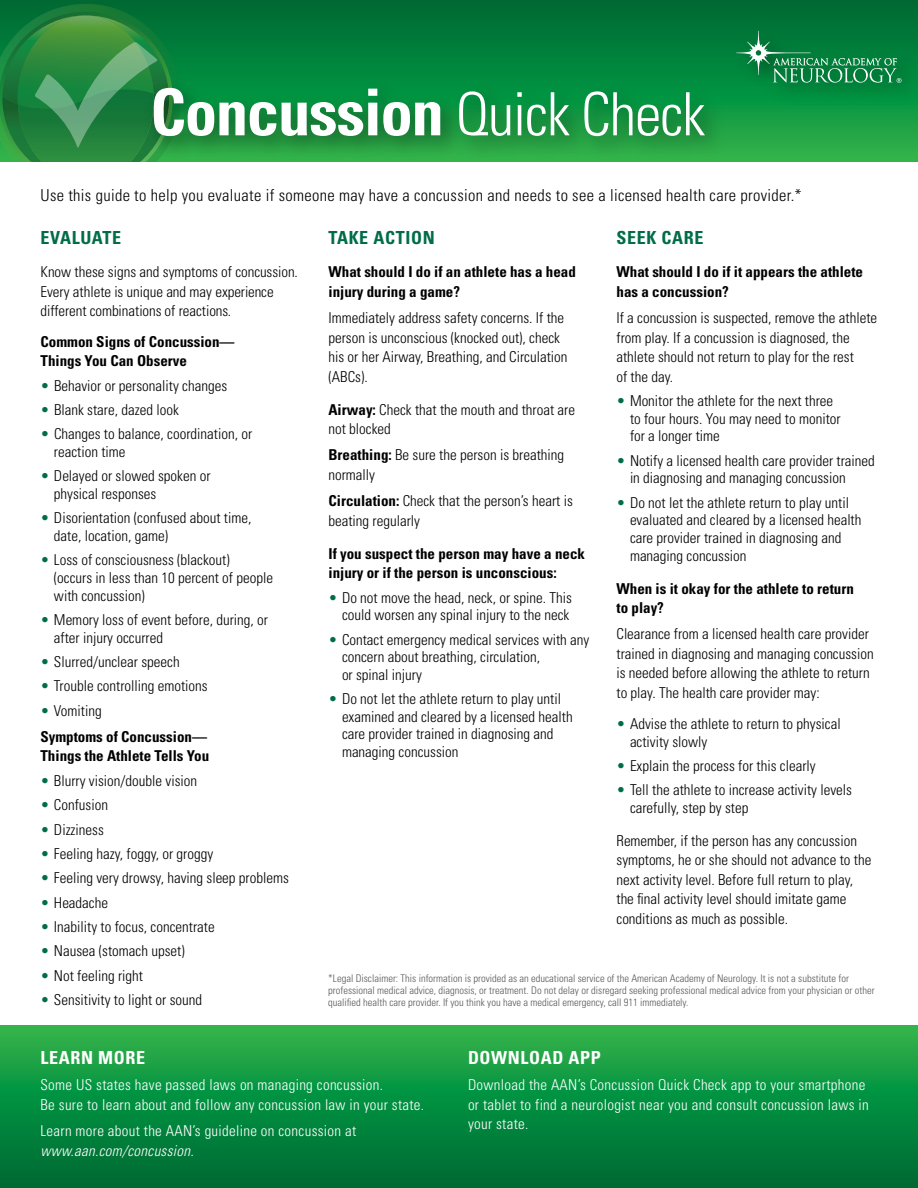
<style>
.page{position:relative;width:918px;height:1188px;background:#fff}
.page>*{position:absolute;margin:0;border:0;box-sizing:border-box;transform-origin:0 0}
.t1{font:700 condensed 18px "Univers LT Std";letter-spacing:.035em;color:#006d48}
.t2{font:700 condensed 18px "Univers LT Std";letter-spacing:.035em;color:#fff}
.t3{font:300 condensed 16.5px "Univers LT Std";letter-spacing:.02em;color:#000}
.t4{font:300 condensed 15px/19.5px "Univers LT Std";color:#000}
.t5{font:700 condensed 15px/19.5px "Univers LT Std";color:#000}
.t6{font:300 condensed 15px/19.5px "Univers LT Std";letter-spacing:.02em;color:#fff}
.t7{font:italic 300 condensed 15px "Univers LT Std";letter-spacing:.02em;color:#fff}
.t8{font:300 condensed 10.5px/12px "Univers LT Std";color:#58595b}
.s1{color:#006d48}
.s2{font-weight:300;color:#006d48}
.s3{font-weight:300}
.s4{font-weight:700}
</style>
<div class="page">
<svg style="left:0;top:0;width:918px;height:162px;background:#07803a"></svg>
<img style="left:721px;top:16px;width:197px;height:97px">
<svg style="left:736px;top:31px;width:166px;height:52px;background:#1c8a4f"></svg>
<img style="left:276px;top:73px;width:459px;height:89px">
<svg style="left:0;top:4px;width:276px;height:158px;background:#2d8f4c"></svg>
<svg style="left:282px;top:89px;width:95px;height:47px"></svg>
<svg style="left:383px;top:102px;width:57px;height:34px"></svg>
<svg style="left:458px;top:91px;width:52px;height:45px"></svg>
<svg style="left:517px;top:92px;width:53px;height:44px"></svg>
<svg style="left:584px;top:91px;width:121px;height:45px"></svg>
<svg style="left:0;top:1025px;width:918px;height:163px;background:#0c8e3f"></svg>
<p class="t3" style="left:40px;top:185px;width:763px">Use this guide to help you evaluate if someone may have a concussion and needs to see a licensed health care provider.*</p>
<p class="t1" style="left:40px;top:227px;width:82px">EVALUATE</p>
<p class="t4" style="left:40px;top:262px;width:259px">Know these signs and symptoms of concussion.<br>Every athlete is unique and may experience different combinations of reactions.</p>
<p class="t5" style="left:40px;top:332px;width:196px">Common Signs of Concussion—<br>Things You Can Observe</p>
<p class="t4" style="left:40px;top:376px;width:188px"><span class="s1">•</span> Behavior or personality changes</p>
<p class="t4" style="left:40px;top:400px;width:140px"><span class="s1">•</span> Blank stare, dazed look</p>
<p class="t4" style="left:54px;top:425px;width:200px;line-height:17.7px;text-indent:-13px"><span class="s1">•</span> Changes to balance, coordination, or reaction time</p>
<p class="t4" style="left:54px;top:467px;width:158px;line-height:17.7px;text-indent:-14px"><span class="s1">•</span> Delayed or slowed spoken or physical responses</p>
<p class="t4" style="left:54px;top:509px;width:199px;line-height:17.7px;text-indent:-14px"><span class="s1">•</span> Disorientation (confused about time, date, location, game)</p>
<p class="t4" style="left:54px;top:551px;width:221px;line-height:17.5px;text-indent:-14px"><span class="s1">•</span> Loss of consciousness (blackout)<br>(occurs in less than 10 percent of people with concussion)</p>
<p class="t4" style="left:54px;top:611px;width:216px;line-height:17.7px;text-indent:-14px"><span class="s1">•</span> Memory loss of event before, during, or after injury occurred</p>
<p class="t4" style="left:40px;top:652px;width:141px"><span class="s1">•</span> Slurred/unclear speech</p>
<p class="t4" style="left:40px;top:676px;width:169px"><span class="s1">•</span> Trouble controlling emotions</p>
<p class="t5" style="left:40px;top:697px;width:168px;line-height:26.2px"><span class="s2">•</span> <span class="s3">Vomiting<br></span>Symptoms of Concussion—</p>
<p class="t5" style="left:40px;top:746px;width:170px">Things the Athlete Tells You</p>
<p class="t4" style="left:40px;top:771px;width:158px"><span class="s1">•</span> Blurry vision/double vision</p>
<p class="t4" style="left:40px;top:795px;width:69px"><span class="s1">•</span> Confusion</p>
<p class="t4" style="left:40px;top:820px;width:65px"><span class="s1">•</span> Dizziness</p>
<p class="t4" style="left:40px;top:844px;width:174px"><span class="s1">•</span> Feeling hazy, foggy, or groggy</p>
<p class="t4" style="left:40px;top:868px;width:250px"><span class="s1">•</span> Feeling very drowsy, having sleep problems</p>
<p class="t4" style="left:40px;top:893px;width:69px"><span class="s1">•</span> Headache</p>
<p class="t4" style="left:40px;top:917px;width:176px"><span class="s1">•</span> Inability to focus, concentrate</p>
<p class="t4" style="left:40px;top:941px;width:146px"><span class="s1">•</span> Nausea (stomach upset)</p>
<p class="t4" style="left:40px;top:966px;width:104px"><span class="s1">•</span> Not feeling right</p>
<p class="t4" style="left:40px;top:990px;width:163px"><span class="s1">•</span> Sensitivity to light or sound</p>
<p class="t1" style="left:328px;top:227px;width:108px">TAKE ACTION</p>
<p class="t5" style="left:328px;top:262px;width:249px">What should I do if an athlete has a head injury during a game?</p>
<p class="t4" style="left:328px;top:308px;width:241px">Immediately address safety concerns. If the person is unconscious (knocked out), check his or her Airway, Breathing, and Circulation (ABCs).</p>
<p class="t4" style="left:328px;top:400px;width:248px"><span class="s4">Airway:</span> Check that the mouth and throat are not blocked</p>
<p class="t4" style="left:328px;top:445px;width:237px"><span class="s4">Breathing:</span> Be sure the person is breathing normally</p>
<p class="t4" style="left:328px;top:491px;width:246px"><span class="s4">Circulation:</span> Check that the person’s heart is beating regularly</p>
<p class="t5" style="left:328px;top:544px;width:258px">If you suspect the person may have a neck injury or if the person is unconscious:</p>
<p class="t4" style="left:328px;top:588px;width:245px;line-height:17.7px;text-align:right"><span class="s1">•</span> Do not move the head, neck, or spine. This could worsen any spinal injury to the neck</p>
<p class="t4" style="left:342px;top:631px;width:249px;line-height:17.5px;text-indent:-14px"><span class="s1">•</span> Contact emergency medical services with any concern about breathing, circulation,<br>or spinal injury</p>
<p class="t4" style="left:342px;top:690px;width:232px;line-height:17.5px;text-indent:-14px"><span class="s1">•</span> Do not let the athlete return to play until examined and cleared by a licensed health care provider trained in diagnosing and managing concussion</p>
<p class="t1" style="left:616px;top:227px;width:89px">SEEK CARE</p>
<p class="t5" style="left:616px;top:262px;width:248px">What should I do if it appears the athlete has a concussion?</p>
<p class="t4" style="left:616px;top:308px;width:262px">If a concussion is suspected, remove the athlete from play. If a concussion is diagnosed, the athlete should not return to play for the rest<br>of the day.</p>
<p class="t4" style="left:630px;top:392px;width:212px;line-height:17.7px;text-indent:-14px"><span class="s1">•</span> Monitor the athlete for the next three to four hours. You may need to monitor for a longer time</p>
<p class="t4" style="left:630px;top:452px;width:246px;line-height:17.7px;text-indent:-14px"><span class="s1">•</span> Notify a licensed health care provider trained in diagnosing and managing concussion</p>
<p class="t4" style="left:630px;top:494px;width:233px;line-height:17.7px;text-indent:-14px"><span class="s1">•</span> Do not let the athlete return to play until evaluated and cleared by a licensed health care provider trained in diagnosing and managing concussion</p>
<p class="t5" style="left:616px;top:578px;width:239px">When is it okay for the athlete to return to play?</p>
<p class="t4" style="left:616px;top:624px;width:259px">Clearance from a licensed health care provider trained in diagnosing and managing concussion is needed before allowing the athlete to return to play. The health care provider may:</p>
<p class="t4" style="left:630px;top:715px;width:212px;line-height:17.7px;text-indent:-14px"><span class="s1">•</span> Advise the athlete to return to physical activity slowly</p>
<p class="t4" style="left:616px;top:756px;width:201px"><span class="s1">•</span> Explain the process for this clearly</p>
<p class="t4" style="left:630px;top:781px;width:224px;line-height:17.7px;text-indent:-14px"><span class="s1">•</span> Tell the athlete to increase activity levels carefully, step by step</p>
<p class="t4" style="left:616px;top:831px;width:256px">Remember, if the person has any concussion symptoms, he or she should not advance to the next activity level. Before full return to play, the final activity level should imitate game conditions as much as possible.</p>
<p class="t8" style="left:328px;top:972px;width:548px">*Legal Disclaimer: This information is provided as an educational service of the American Academy of Neurology. It is not a substitute for professional medical advice, diagnosis, or treatment. Do not delay or disregard seeking professional medical advice from your physician or other qualified health care provider. If you think you have a medical emergency, call 911 immediately.</p>
<p class="t2" style="left:40px;top:1047px;width:106px">LEARN MORE</p>
<p class="t6" style="left:40px;top:1075px;width:385px">Some US states have passed laws on managing concussion.<br>Be sure to learn about and follow any concussion law in your state.</p>
<p class="t6" style="left:40px;top:1121px;width:317px">Learn more about the AAN’s guideline on concussion at</p>
<p class="t7" style="left:40px;top:1141px;width:155px">www.aan.com/concussion.</p>
<p class="t2" style="left:468px;top:1047px;width:134px">DOWNLOAD APP</p>
<p class="t6" style="left:468px;top:1075px;width:402px">Download the AAN’s Concussion Quick Check app to your smartphone or tablet to find a neurologist near you and consult concussion laws in your state.</p>
</div>
